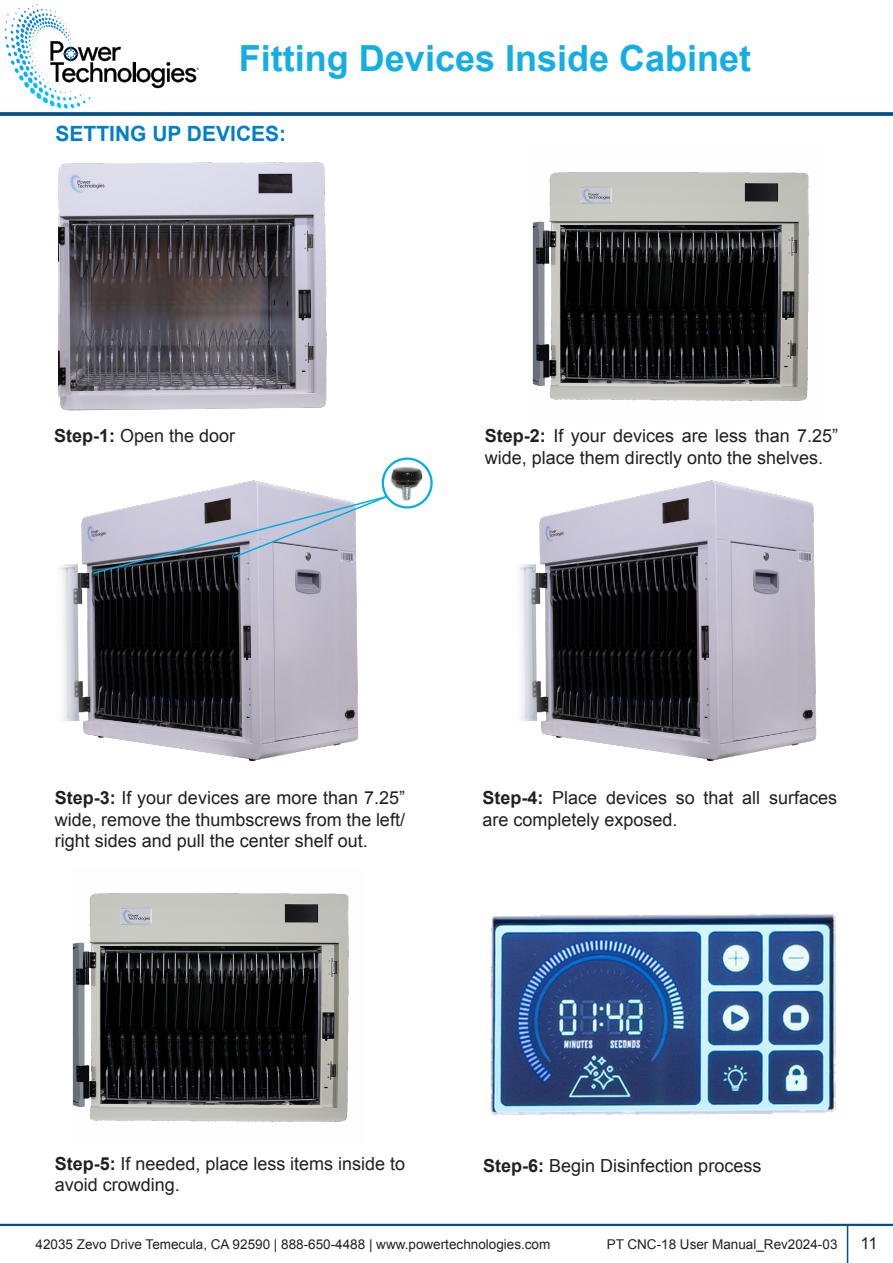
<style>
.page{position:relative;width:893px;height:1263px;background:#fff}
.page>*{position:absolute;margin:0;border:0;box-sizing:border-box;transform-origin:0 0}
.t1{font:700 36px "Arial";color:#13aee2}
.t2{font:700 21px "Arial";color:#007fc6}
.t3{font:18px/21.6px "Arial";color:#231f20}
.t4{font:16.5px "Arial";color:#231f20}
.t5{font:13.5px "Arial";color:#231f20}
.s1{font-weight:700}
</style>
<div class="page">
<svg style="left:0;top:112px;width:893px;height:4px;background:#125b92"></svg>
<hr style="left:0;top:1224px;width:893px;height:2px;background:#03518c">
<hr style="left:847px;top:1225px;width:1px;height:38px;background:#03518c">
<svg style="left:7px;top:4px;width:49px;height:15px"></svg>
<svg style="left:50px;top:41px;width:149px;height:47px"></svg>
<img style="left:60px;top:480px;width:299px;height:282px">
<img style="left:518px;top:480px;width:299px;height:282px">
<img style="left:383px;top:460px;width:49px;height:47px">
<div style="left:382px;top:457px;width:51px;height:51px;border:2px solid #00afe2;border-radius:50%"></div>
<svg style="left:92px;top:495px;width:297px;height:80px;background:#b0b3c0"></svg>
<img style="left:58px;top:163px;width:269px;height:248px">
<img style="left:532px;top:172px;width:277px;height:229px">
<img style="left:72px;top:893px;width:277px;height:229px">
<img style="left:490px;top:914px;width:346px;height:201px">
<p class="t1" style="left:239px;top:35px;width:514px">Fitting Devices Inside Cabinet</p>
<p class="t2" style="left:56px;top:120px;width:232px">SETTING UP DEVICES:</p>
<p class="t3" style="left:54px;top:425px;width:183px"><span class="s1">Step-1:</span> Open the door</p>
<p class="t3" style="left:485px;top:425px;width:355px"><span class="s1">Step-2:</span> If your devices are less than 7.25” wide, place them directly onto the shelves.</p>
<p class="t3" style="left:55px;top:787px;width:352px;text-align:justify"><span class="s1">Step-3:</span> If your devices are more than 7.25” wide, remove the thumbscrews from the left/ right sides and pull the center shelf out.</p>
<p class="t3" style="left:482px;top:787px;width:356px"><span class="s1">Step-4:</span> Place devices so that all surfaces are completely exposed.</p>
<p class="t3" style="left:55px;top:1153px;width:352px"><span class="s1">Step-5:</span> If needed, place less items inside to</p>
<p class="t3" style="left:483px;top:1155px;width:280px"><span class="s1">Step-6:</span> Begin Disinfection process</p>
<p class="t3" style="left:55px;top:1174px;width:127px">avoid crowding.</p>
<p class="t5" style="left:36px;top:1236px;width:516px">42035 Zevo Drive Temecula, CA 92590 | 888-650-4488 | www.powertechnologies.com</p>
<p class="t5" style="left:607px;top:1236px;width:232px">PT CNC-18 User Manual_Rev2024-03</p>
<p class="t4" style="left:860px;top:1233px;width:19px">11</p>
</div>
